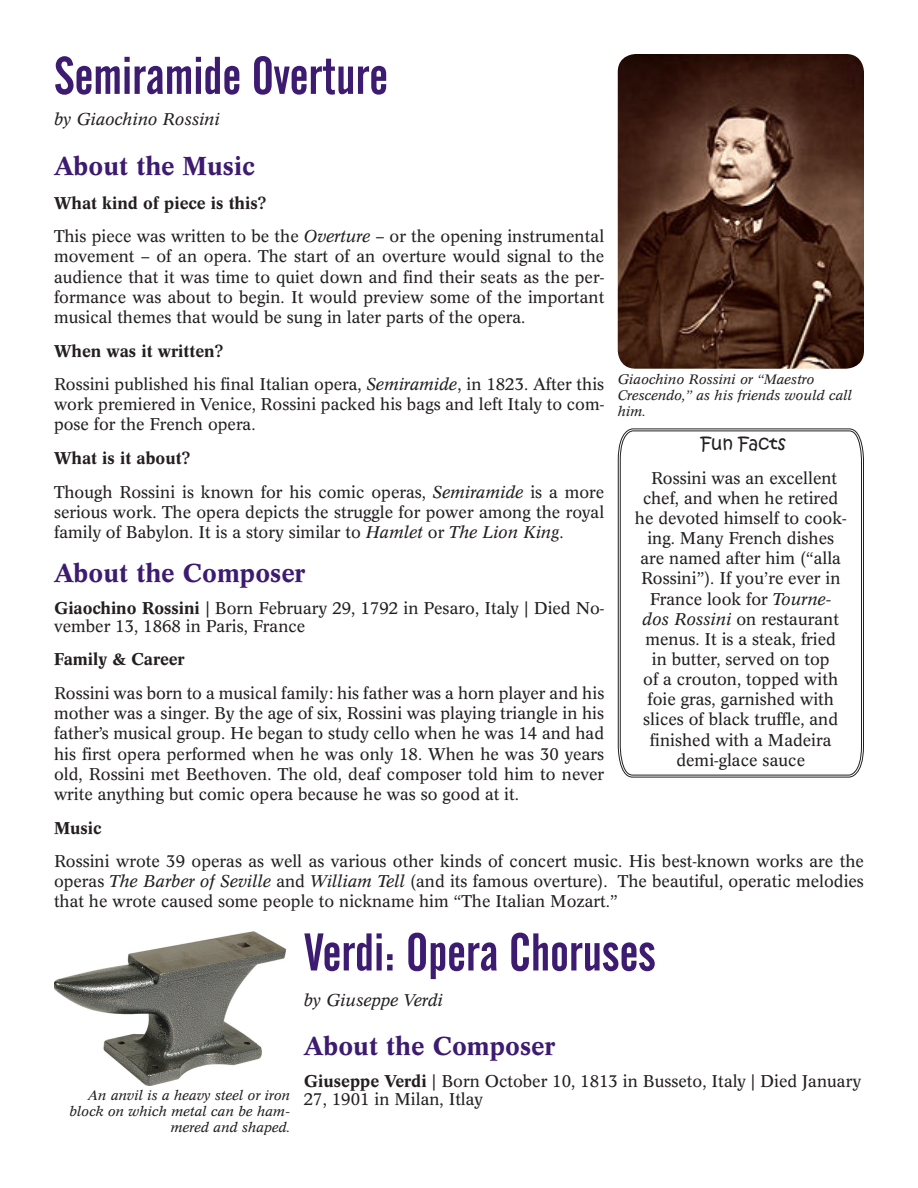
<style>
.page{position:relative;width:918px;height:1188px;background:#fff}
.page>*{position:absolute;margin:0;border:0;box-sizing:border-box;transform-origin:0 0}
.Body{font:52.5px "Alternate Gothic No 2 BT";color:#3d1b71}
.Body-2{font:500 25.5px "Concorde BQ";color:#3d1b71}
.Body-3{font:18px "Kristen ITC";color:#231f20}
.Body-4{font:16.8px/20.1px "Concorde BQ";color:#231f20;text-align:justify}
.Body-5{font:500 16.8px "Concorde BQ";color:#231f20}
.Body-6{font:italic 16.8px "Concorde BQ";color:#231f20}
.t1{font:italic 13.5px/16.2px "Concorde BQ";color:#231f20}
.s1{font-style:italic}
.s2{font-weight:500}
</style>
<div class="page">
<img style="left:618px;top:54px;width:246px;height:315px">
<svg style="left:617px;top:428px;width:247px;height:350px"></svg>
<svg style="left:619px;top:430px;width:243px;height:346px"></svg>
<img style="left:55px;top:932px;width:230px;height:153px">
<p class="Body" style="left:54px;top:46px;width:336px">Semiramide Overture</p>
<p class="Body-6" style="left:54px;top:110px;width:168px">by Giaochino Rossini</p>
<p class="Body-2" style="left:54px;top:151px;width:202px">About the Music</p>
<p class="Body-5" style="left:54px;top:193px;width:215px">What kind of piece is this?</p>
<p class="Body-4" style="left:54px;top:227px;width:552px">This piece was written to be the <span class="s1">Overture</span> – or the opening instrumental movement – of an opera. The start of an overture would signal to the audience that it was time to quiet down and find their seats as the per&shy;formance was about to begin. It would preview some of the important musical themes that would be sung in later parts of the opera.</p>
<p class="Body-5" style="left:54px;top:341px;width:172px">When was it written?</p>
<p class="Body-4" style="left:54px;top:374px;width:552px">Rossini published his final Italian opera, <span class="s1">Semiramide</span>, in 1823. After this work premiered in Venice, Rossini packed his bags and left Italy to com&shy;pose for the French opera.</p>
<p class="Body-5" style="left:54px;top:448px;width:139px">What is it about?</p>
<p class="Body-4" style="left:54px;top:482px;width:552px">Though Rossini is known for his comic operas, <span class="s1">Semiramide</span> is a more serious work. The opera depicts the struggle for power among the royal family of Babylon. It is a story similar to <span class="s1">Hamlet</span> or <span class="s1">The Lion King</span>.</p>
<p class="Body-2" style="left:54px;top:558px;width:253px">About the Composer</p>
<p class="Body-4" style="left:54px;top:599px;width:552px;line-height:18px"><span class="s2">Giaochino Rossini</span> | Born February 29, 1792 in Pesaro, Italy | Died No&shy;vember 13, 1868 in Paris, France</p>
<p class="Body-5" style="left:54px;top:650px;width:132px">Family &amp; Career</p>
<p class="Body-4" style="left:54px;top:683px;width:552px">Rossini was born to a musical family: his father was a horn player and his mother was a singer. By the age of six, Rossini was playing triangle in his father’s musical group. He began to study cello when he was 14 and had his first opera performed when he was only 18. When he was 30 years old, Rossini met Beethoven. The old, deaf composer told him to never write anything but comic opera because he was so good at it.</p>
<p class="Body-5" style="left:54px;top:818px;width:49px">Music</p>
<p class="Body-4" style="left:54px;top:851px;width:811px">Rossini wrote 39 operas as well as various other kinds of concert music. His best-known works are the operas <span class="s1">The Barber of Seville</span> and <span class="s1">William Tell</span> (and its famous overture). The beautiful, operatic melodies that he wrote caused some people to nickname him “The Italian Mozart.”</p>
<p class="Body" style="left:304px;top:923px;width:354px">Verdi: Opera Choruses</p>
<p class="Body-6" style="left:304px;top:991px;width:141px">by Giuseppe Verdi</p>
<p class="Body-2" style="left:304px;top:1031px;width:253px">About the Composer</p>
<p class="Body-4" style="left:304px;top:1072px;width:559px;line-height:18px"><span class="s2">Giuseppe Verdi</span> | Born October 10, 1813 in Busseto, Italy | Died January<br>27, 1901 in Milan, Itlay</p>
<p class="t1" style="left:618px;top:371px;width:236px">Giaochino Rossini or “Maestro<br>Crescendo,” as his friends would call him.</p>
<p class="Body-3" style="left:701px;top:431px;width:86px">Fun Facts</p>
<p class="Body-4" style="left:635px;top:468px;width:213px;text-align:center">Rossini was an excellent chef, and when he retired he devoted himself to cook&shy;ing. Many French dishes are named after him (“alla<br>Rossini”). If you’re ever in<br>France look for <span class="s1">Tourne&shy;dos Rossini</span> on restaurant menus. It is a steak, fried<br>in butter, served on top<br>of a crouton, topped with foie gras, garnished with slices of black truffle, and finished with a Madeira demi-glace sauce</p>
<p class="t1" style="left:69px;top:1087px;width:222px;text-align:right">An anvil is a heavy steel or iron block on which metal can be ham&shy;mered and shaped.</p>
</div>
